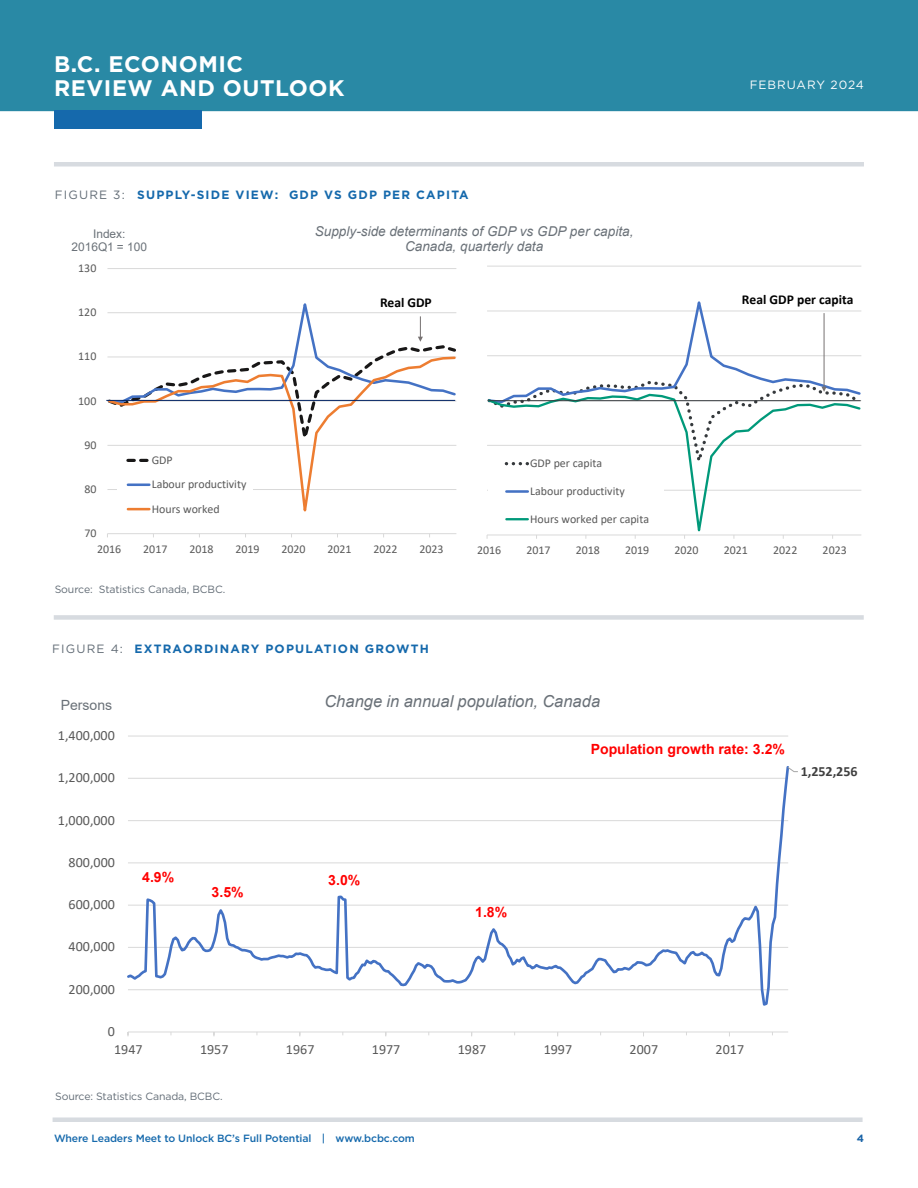
<style>
.page{position:relative;width:918px;height:1188px;background:#fff}
.page>*{position:absolute;margin:0;border:0;box-sizing:border-box;transform-origin:0 0}
.t1{font:700 22.5px/24px "Gotham";letter-spacing:.025em;color:#fff}
.t2{font:italic 16.5px "Arial";color:#6a7178}
.t3{font:14.1px "Calibri";letter-spacing:.005em;color:#595959}
.t4{font:700 14.1px "Arial";color:#f00}
.t5{font:700 14.1px "Calibri";letter-spacing:-.005em;color:#404040}
.t6{font:14.1px "Arial";color:#6a7178}
.t7{font:italic 13.5px/14.7px "Arial";color:#6a7178;text-align:center}
.t8{font:700 13.5px "Calibri";color:#000}
.t9{font:12px/24.3px "Calibri";letter-spacing:-.005em;color:#595959}
.t10{font:700 12px "Gotham";letter-spacing:.1em;color:#1569ac}
.t11{font:12px/12.9px "Arial";color:#6a7178;text-align:center}
.t12{font:12px "Gotham";letter-spacing:.08em;color:#fff}
.t13{font:10.5px "Gotham";letter-spacing:-.01em;color:#616b75}
.t14{font:500 10.5px "Gotham";letter-spacing:-.01em;color:#1569ac}
.t15{font:700 10.5px "Gotham";color:#1963a7}
.s1{font-weight:400;color:#616b75}
</style>
<div class="page">
<div style="left:0;top:0;width:918px;height:111px;background:#2989a5"></div>
<div style="left:54px;top:110px;width:148px;height:19px;background:#1569ac"></div>
<hr style="left:54px;top:162px;width:810px;height:4px;background:#d7dbe0">
<hr style="left:53px;top:1118px;width:810px;height:4px;background:#d7dbe0">
<div style="left:54px;top:615px;width:810px;height:5px;background:#d7dbe0"></div>
<hr style="left:487px;top:266px;width:374px;height:1px;background:#d9d9d9">
<svg style="left:487px;top:475px;width:375px;height:61px"></svg>
<div style="left:488px;top:450px;width:175px;height:83px;background:#fff"></div>
<hr style="left:506px;top:490px;width:22px;height:3px;background:#4472c4">
<hr style="left:506px;top:518px;width:22px;height:2px;background:#00997a">
<svg style="left:487px;top:301px;width:375px;height:174px"></svg>
<hr style="left:107px;top:268px;width:349px;height:1px;background:#d9d9d9">
<hr style="left:107px;top:533px;width:349px;height:1px;background:#d9d9d9">
<svg style="left:107px;top:452px;width:350px;height:60px"></svg>
<div style="left:118px;top:448px;width:135px;height:73px;background:#fff"></div>
<svg style="left:128px;top:459px;width:21px;height:3px"></svg>
<hr style="left:128px;top:483px;width:21px;height:3px;background:#4472c4">
<hr style="left:128px;top:508px;width:21px;height:2px;background:#ed7d31">
<svg style="left:107px;top:303px;width:350px;height:149px"></svg>
<hr style="left:106px;top:400px;width:349px;height:1px;background:#002060">
<hr style="left:488px;top:400px;width:373px;height:1px;background:#35393c">
<hr style="left:128px;top:736px;width:660px;height:1px;background:#d9d9d9">
<hr style="left:128px;top:1032px;width:660px;height:1px;background:#d9d9d9">
<svg style="left:128px;top:766px;width:661px;height:240px"></svg>
<svg style="left:787px;top:766px;width:11px;height:6px"></svg>
<p class="t1" style="left:54px;top:52px;width:292px">B.C. ECONOMIC<br>REVIEW AND OUTLOOK</p>
<p class="t10" style="left:55px;top:186px;width:416px"><span class="s1">FIGURE 3:</span> SUPPLY-SIDE VIEW: GDP VS GDP PER CAPITA</p>
<p class="t11" style="left:72px;top:228px;width:77px">Index:<br>2016Q1 = 100</p>
<p class="t9" style="left:78px;top:256px;width:20px">130</p>
<p class="t9" style="left:78px;top:300px;width:20px">120</p>
<p class="t9" style="left:78px;top:344px;width:20px">110</p>
<p class="t9" style="left:78px;top:388px;width:20px">100</p>
<p class="t9" style="left:84px;top:432px;width:14px">90</p>
<p class="t9" style="left:84px;top:476px;width:14px">80</p>
<p class="t9" style="left:84px;top:521px;width:14px">70</p>
<p class="t9" style="left:152px;top:447px;width:96px">GDP<br>Labour productivity<br>Hours worked</p>
<p class="t7" style="left:315px;top:224px;width:320px">Supply-side determinants of GDP vs GDP per capita,<br>Canada, quarterly data</p>
<p class="t8" style="left:380px;top:293px;width:53px">Real GDP</p>
<p class="t9" style="left:530px;top:451px;width:74px">GDP per capita</p>
<p class="t9" style="left:530px;top:478px;width:96px">Labour productivity</p>
<p class="t9" style="left:530px;top:506px;width:120px">Hours worked per capita</p>
<p class="t12" style="left:750px;top:77px;width:116px">FEBRUARY 2024</p>
<p class="t8" style="left:742px;top:290px;width:113px">Real GDP per capita</p>
<p class="t9" style="left:97px;top:536px;width:26px">2016</p>
<p class="t9" style="left:143px;top:536px;width:26px">2017</p>
<p class="t9" style="left:189px;top:536px;width:26px">2018</p>
<p class="t9" style="left:235px;top:536px;width:26px">2019</p>
<p class="t9" style="left:281px;top:536px;width:26px">2020</p>
<p class="t9" style="left:327px;top:536px;width:26px">2021</p>
<p class="t9" style="left:373px;top:536px;width:26px">2022</p>
<p class="t9" style="left:419px;top:536px;width:26px">2023</p>
<p class="t13" style="left:55px;top:583px;width:172px">Source: Statistics Canada, BCBC.</p>
<p class="t10" style="left:52px;top:641px;width:378px"><span class="s1">FIGURE 4:</span> EXTRAORDINARY POPULATION GROWTH</p>
<p class="t9" style="left:477px;top:537px;width:26px">2016</p>
<p class="t9" style="left:526px;top:537px;width:26px">2017</p>
<p class="t9" style="left:576px;top:537px;width:26px">2018</p>
<p class="t9" style="left:625px;top:537px;width:26px">2019</p>
<p class="t9" style="left:675px;top:537px;width:26px">2020</p>
<p class="t9" style="left:724px;top:537px;width:26px">2021</p>
<p class="t9" style="left:773px;top:537px;width:26px">2022</p>
<p class="t9" style="left:823px;top:537px;width:26px">2023</p>
<p class="t6" style="left:61px;top:696px;width:53px">Persons</p>
<p class="t2" style="left:324px;top:691px;width:277px">Change in annual population, Canada</p>
<p class="t4" style="left:591px;top:739px;width:196px">Population growth rate: 3.2%</p>
<p class="t3" style="left:58px;top:726px;width:58px">1,400,000</p>
<p class="t3" style="left:58px;top:768px;width:58px">1,200,000</p>
<p class="t3" style="left:58px;top:810px;width:58px">1,000,000</p>
<p class="t3" style="left:69px;top:852px;width:48px">800,000</p>
<p class="t3" style="left:69px;top:895px;width:48px">600,000</p>
<p class="t3" style="left:69px;top:937px;width:48px">400,000</p>
<p class="t3" style="left:69px;top:979px;width:48px">200,000</p>
<p class="t3" style="left:108px;top:1022px;width:9px">0</p>
<p class="t4" style="left:142px;top:867px;width:34px">4.9%</p>
<p class="t4" style="left:328px;top:870px;width:34px">3.0%</p>
<p class="t4" style="left:212px;top:882px;width:34px">3.5%</p>
<p class="t4" style="left:475px;top:902px;width:34px">1.8%</p>
<p class="t3" style="left:114px;top:1040px;width:30px">1947</p>
<p class="t3" style="left:200px;top:1040px;width:30px">1957</p>
<p class="t3" style="left:286px;top:1040px;width:30px">1967</p>
<p class="t3" style="left:372px;top:1040px;width:30px">1977</p>
<p class="t3" style="left:458px;top:1040px;width:30px">1987</p>
<p class="t3" style="left:544px;top:1040px;width:30px">1997</p>
<p class="t3" style="left:630px;top:1040px;width:30px">2007</p>
<p class="t3" style="left:716px;top:1040px;width:30px">2017</p>
<p class="t13" style="left:55px;top:1090px;width:169px">Source: Statistics Canada, BCBC.</p>
<p class="t14" style="left:54px;top:1132px;width:362px">Where Leaders Meet to Unlock BC’s Full Potential | www.bcbc.com</p>
<p class="t5" style="left:801px;top:762px;width:58px">1,252,256</p>
<p class="t15" style="left:857px;top:1132px;width:9px">4</p>
</div>
